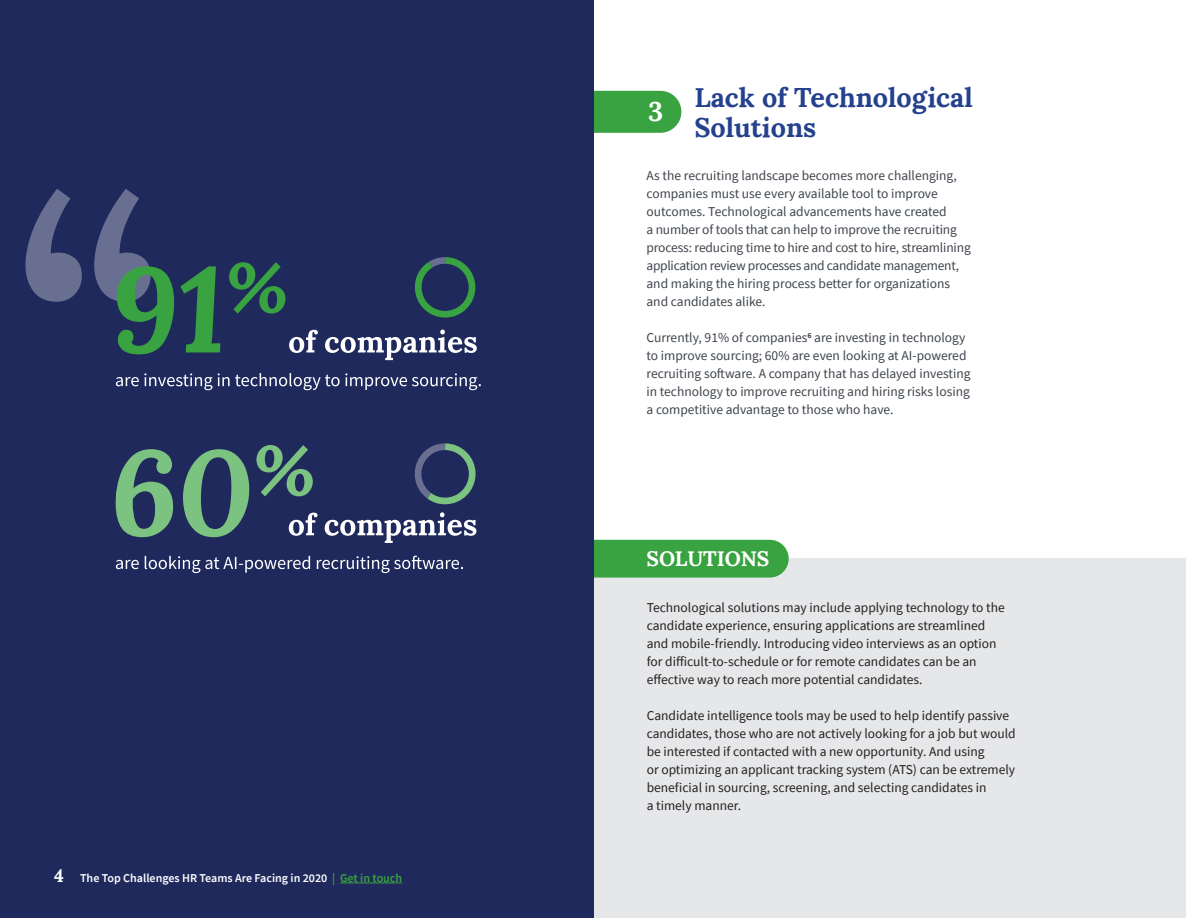
<style>
.page{position:relative;width:1188px;height:918px;background:#fff}
.page>*{position:absolute;margin:0;border:0;box-sizing:border-box;transform-origin:0 0}
.t1{font:700 27px "Lora";color:#24418e}
.t2{font:700 27px "Lora";color:#fff}
.t3{font:700 21px "Lora";letter-spacing:-.005em;color:#fff}
.t4{font:700 18px "Lora";color:#fff}
.Intro{font:13.5px/18px "Source Sans Pro";color:#3e444c}
.Intro-2{font:13.5px/18px "Source Sans Pro";color:#231f20}
.Intro-3{font:600 12px "Source Sans Pro";color:#fff}
.s1{color:#38a340}
</style>
<div class="page">
<div style="left:532px;top:91px;width:149px;height:42px;background:#38a340;border-radius:21px"></div>
<div style="left:592px;top:558px;width:594px;height:360px;background:#e6e7e9"></div>
<div style="left:532px;top:540px;width:257px;height:38px;background:#38a340;border-radius:19px"></div>
<div style="left:0;top:0;width:594px;height:918px;background:#1f295c"></div>
<hr style="left:340px;top:883px;width:62px;height:1px;background:#38a340">
<svg style="left:116px;top:373px;width:365px;height:17px"></svg>
<svg style="left:116px;top:556px;width:347px;height:17px"></svg>
<svg style="left:25px;top:189px;width:452px;height:171px"></svg>
<svg style="left:116px;top:443px;width:361px;height:100px"></svg>
<h4 class="t4" style="left:54px;top:860px;width:11px">4</h4>
<p class="Intro-3" style="left:80px;top:870px;width:324px">The Top Challenges HR Teams Are Facing in 2020 <span class="s1">| Get in touch</span></p>
<h4 class="t2" style="left:648px;top:88px;width:17px">3</h4>
<h4 class="t1" style="left:694px;top:75px;width:280px">Lack of Technological</h4>
<h4 class="t1" style="left:694px;top:105px;width:123px">Solutions</h4>
<p class="Intro" style="left:646px;top:166px;width:326px">As the recruiting landscape becomes more challenging, companies must use every available tool to improve outcomes. Technological advancements have created<br>a number of tools that can help to improve the recruiting process: reducing time to hire and cost to hire, streamlining application review processes and candidate management, and making the hiring process better for organizations and candidates alike.</p>
<p class="Intro" style="left:646px;top:328px;width:326px">Currently, 91% of companies<sup>6</sup> are investing in technology to improve sourcing; 60% are even looking at AI-powered recruiting software. A company that has delayed investing in technology to improve recruiting and hiring risks losing a competitive advantage to those who have.</p>
<h4 class="t3" style="left:646px;top:540px;width:125px">SOLUTIONS</h4>
<p class="Intro-2" style="left:647px;top:598px;width:360px">Technological solutions may include applying technology to the candidate experience, ensuring applications are streamlined and mobile-friendly. Introducing video interviews as an option for difficult-to-schedule or for remote candidates can be an effective way to reach more potential candidates.</p>
<p class="Intro-2" style="left:647px;top:706px;width:370px">Candidate intelligence tools may be used to help identify passive candidates, those who are not actively looking for a job but would be interested if contacted with a new opportunity. And using<br>or optimizing an applicant tracking system (ATS) can be extremely beneficial in sourcing, screening, and selecting candidates in<br>a timely manner.</p>
</div>
